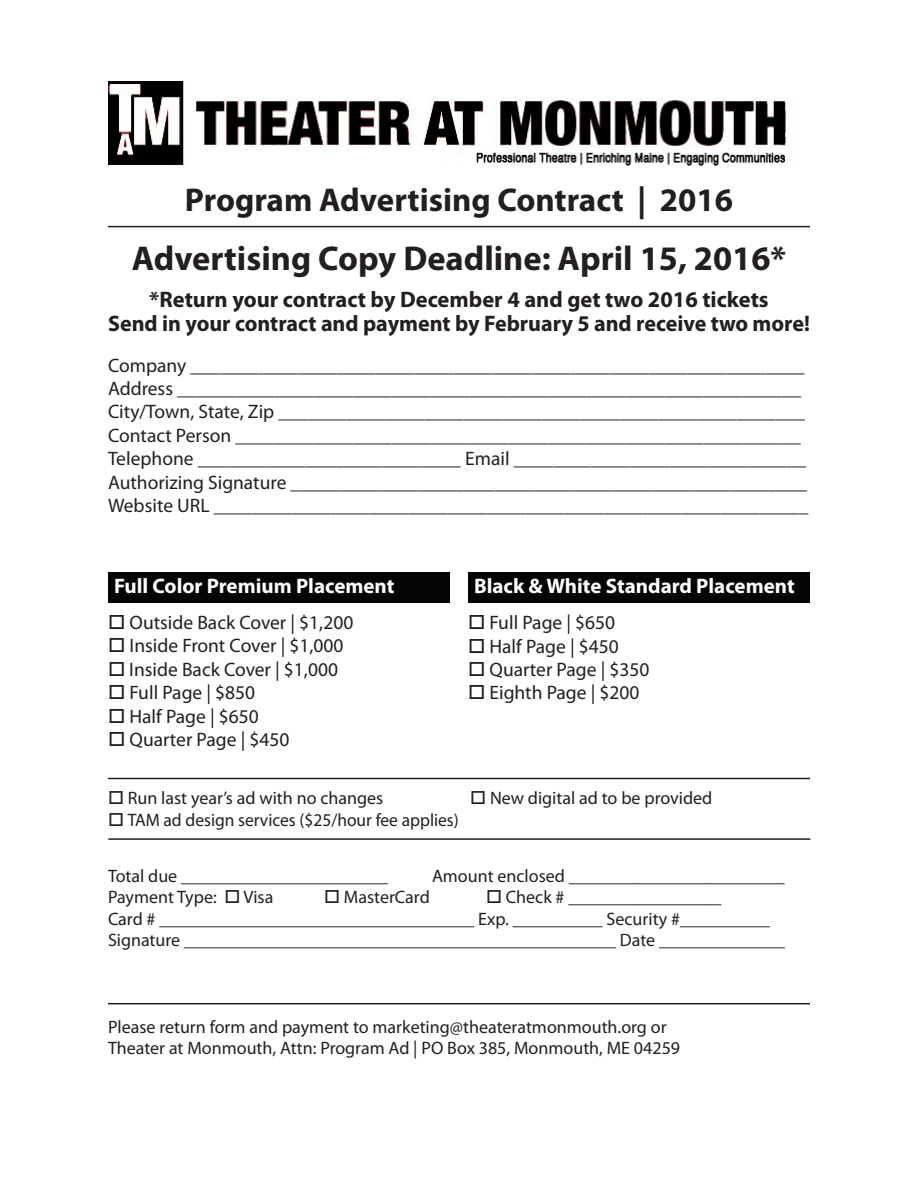
<style>
.page{position:relative;width:918px;height:1188px;background:#fff}
.page>*{position:absolute;margin:0;border:0;box-sizing:border-box;transform-origin:0 0}
.t1{font:700 34.5px "Myriad Pro";color:#231f20}
.t2{font:700 33px "Myriad Pro";color:#231f20}
.t3{font:700 22.5px "Myriad Pro";color:#231f20}
.t4{font:700 21px "Myriad Pro";color:#fff}
.t5{font:19.5px "Myriad Pro";color:#231f20}
.t6{font:18px "Myriad Pro";color:#231f20}
</style>
<div class="page">
<img style="left:108px;top:81px;width:679px;height:85px">
<hr style="left:108px;top:226px;width:702px;height:1px;background:#231f20">
<div style="left:108px;top:572px;width:342px;height:30px;background:#040503"></div>
<div style="left:468px;top:573px;width:342px;height:30px;background:#040503"></div>
<hr style="left:108px;top:778px;width:702px;height:1px;background:#231f20">
<hr style="left:108px;top:838px;width:702px;height:2px;background:#231f20">
<hr style="left:108px;top:1003px;width:702px;height:1px;background:#231f20">
<p class="t2" style="left:185px;top:179px;width:550px">Program Advertising Contract | 2016</p>
<p class="t1" style="left:132px;top:235px;width:656px">Advertising Copy Deadline: April 15, 2016*</p>
<p class="t3" style="left:149px;top:285px;width:621px">*Return your contract by December 4 and get two 2016 tickets</p>
<p class="t3" style="left:108px;top:309px;width:704px">Send in your contract and payment by February 5 and receive two more!</p>
<p class="t5" style="left:108px;top:353px;width:698px">Company _______________________________________________________________</p>
<p class="t5" style="left:108px;top:376px;width:695px">Address ________________________________________________________________</p>
<p class="t5" style="left:108px;top:400px;width:698px">City/Town, State, Zip ______________________________________________________</p>
<p class="t5" style="left:108px;top:423px;width:694px">Contact Person __________________________________________________________</p>
<p class="t5" style="left:108px;top:447px;width:700px">Telephone ___________________________ Email ______________________________</p>
<p class="t5" style="left:108px;top:470px;width:701px">Authorizing Signature _____________________________________________________</p>
<p class="t5" style="left:108px;top:493px;width:702px">Website URL _____________________________________________________________</p>
<p class="t4" style="left:114px;top:572px;width:282px">Full Color Premium Placement</p>
<p class="t4" style="left:474px;top:572px;width:322px">Black &amp; White Standard Placement</p>
<p class="t5" style="left:468px;top:611px;width:149px">□ Full Page | $650</p>
<p class="t5" style="left:468px;top:634px;width:152px">□ Half Page | $450</p>
<p class="t5" style="left:468px;top:658px;width:183px">□ Quarter Page | $350</p>
<p class="t5" style="left:468px;top:681px;width:173px">□ Eighth Page | $200</p>
<p class="t5" style="left:108px;top:610px;width:247px">□ Outside Back Cover | $1,200</p>
<p class="t5" style="left:108px;top:634px;width:237px">□ Inside Front Cover | $1,000</p>
<p class="t5" style="left:108px;top:657px;width:232px">□ Inside Back Cover | $1,000</p>
<p class="t5" style="left:108px;top:681px;width:149px">□ Full Page | $850</p>
<p class="t5" style="left:108px;top:704px;width:152px">□ Half Page | $650</p>
<p class="t5" style="left:108px;top:727px;width:183px">□ Quarter Page | $450</p>
<p class="t6" style="left:108px;top:787px;width:277px">□ Run last year’s ad with no changes</p>
<p class="t6" style="left:470px;top:787px;width:244px">□ New digital ad to be provided</p>
<p class="t6" style="left:108px;top:809px;width:352px">□ TAM ad design services ($25/hour fee applies)</p>
<p class="t6" style="left:108px;top:864px;width:282px">Total due _______________________</p>
<p class="t6" style="left:432px;top:864px;width:354px">Amount enclosed ________________________</p>
<p class="t6" style="left:108px;top:886px;width:167px">Payment Type: □ Visa</p>
<p class="t6" style="left:324px;top:886px;width:107px">□ MasterCard</p>
<p class="t6" style="left:486px;top:886px;width:237px">□ Check # _________________</p>
<p class="t6" style="left:108px;top:908px;width:664px">Card # ___________________________________ Exp. __________ Security #__________</p>
<p class="t6" style="left:108px;top:929px;width:679px">Signature ________________________________________________ Date ______________</p>
<p class="t6" style="left:108px;top:1016px;width:560px">Please return form and payment to marketing@theateratmonmouth.org or</p>
<p class="t6" style="left:108px;top:1037px;width:574px">Theater at Monmouth, Attn: Program Ad | PO Box 385, Monmouth, ME 04259</p>
</div>
